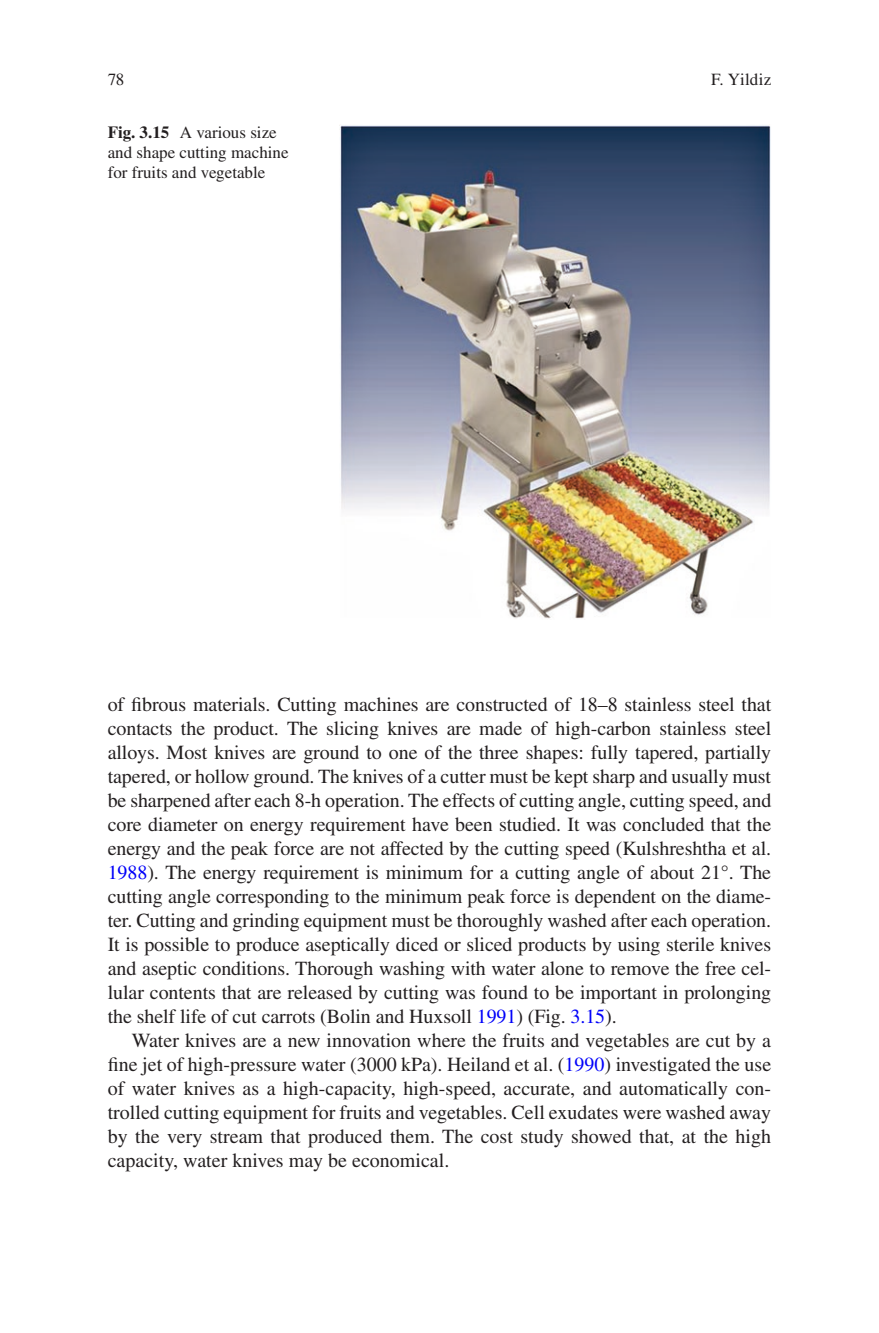
<style>
.page{position:relative;width:879px;height:1333px;background:#fff}
.page>*{position:absolute;margin:0;border:0;box-sizing:border-box;transform-origin:0 0}
.t1{font:20px/24px "Lncnpw Times LT Std";letter-spacing:-.005em;color:#231f20;text-align:justify}
.t2{font:17px/20px "Lncnpw Times LT Std";color:#231f20}
.t3{font:17px "Wqfskj Times LT Std";letter-spacing:.015em;color:#231f20}
.s1{font-family:"Pfctkc Times LT Std";font-weight:700}
.s2{color:#0000fa}
</style>
<div class="page">
<img style="left:339px;top:124px;width:432px;height:495px">
<p class="t2" style="left:108px;top:69px;width:18px">78</p>
<p class="t2" style="left:108px;top:122px;width:182px"><span class="s1">Fig. 3.15</span> A various size and shape cutting machine for fruits and vegetable</p>
<p class="t3" style="left:711px;top:70px;width:62px">F. Yildiz</p>
<p class="t1" style="left:108px;top:692px;width:665px">of fibrous materials. Cutting machines are constructed of 18–8 stainless steel that contacts the product. The slicing knives are made of high-carbon stainless steel alloys. Most knives are ground to one of the three shapes: fully tapered, partially tapered, or hollow ground. The knives of a cutter must be kept sharp and usually must be sharpened after each 8-h operation. The effects of cutting angle, cutting speed, and core diameter on energy requirement have been studied. It was concluded that the energy and the peak force are not affected by the cutting speed (Kulshreshtha et al.<br><span class="s2">1988</span>). The energy requirement is minimum for a cutting angle of about 21°. The cutting angle corresponding to the minimum peak force is dependent on the diame&shy;ter. Cutting and grinding equipment must be thoroughly washed after each operation.<br>It is possible to produce aseptically diced or sliced products by using sterile knives and aseptic conditions. Thorough washing with water alone to remove the free cel&shy;lular contents that are released by cutting was found to be important in prolonging the shelf life of cut carrots (Bolin and Huxsoll <span class="s2">1991</span>) (Fig. <span class="s2">3.15</span>).</p>
<p class="t1" style="left:108px;top:1028px;width:665px;text-indent:24px">Water knives are a new innovation where the fruits and vegetables are cut by a fine jet of high-pressure water (3000 kPa). Heiland et al. (<span class="s2">1990</span>) investigated the use of water knives as a high-capacity, high-speed, accurate, and automatically con&shy;trolled cutting equipment for fruits and vegetables. Cell exudates were washed away by the very stream that produced them. The cost study showed that, at the high capacity, water knives may be economical.</p>
</div>
